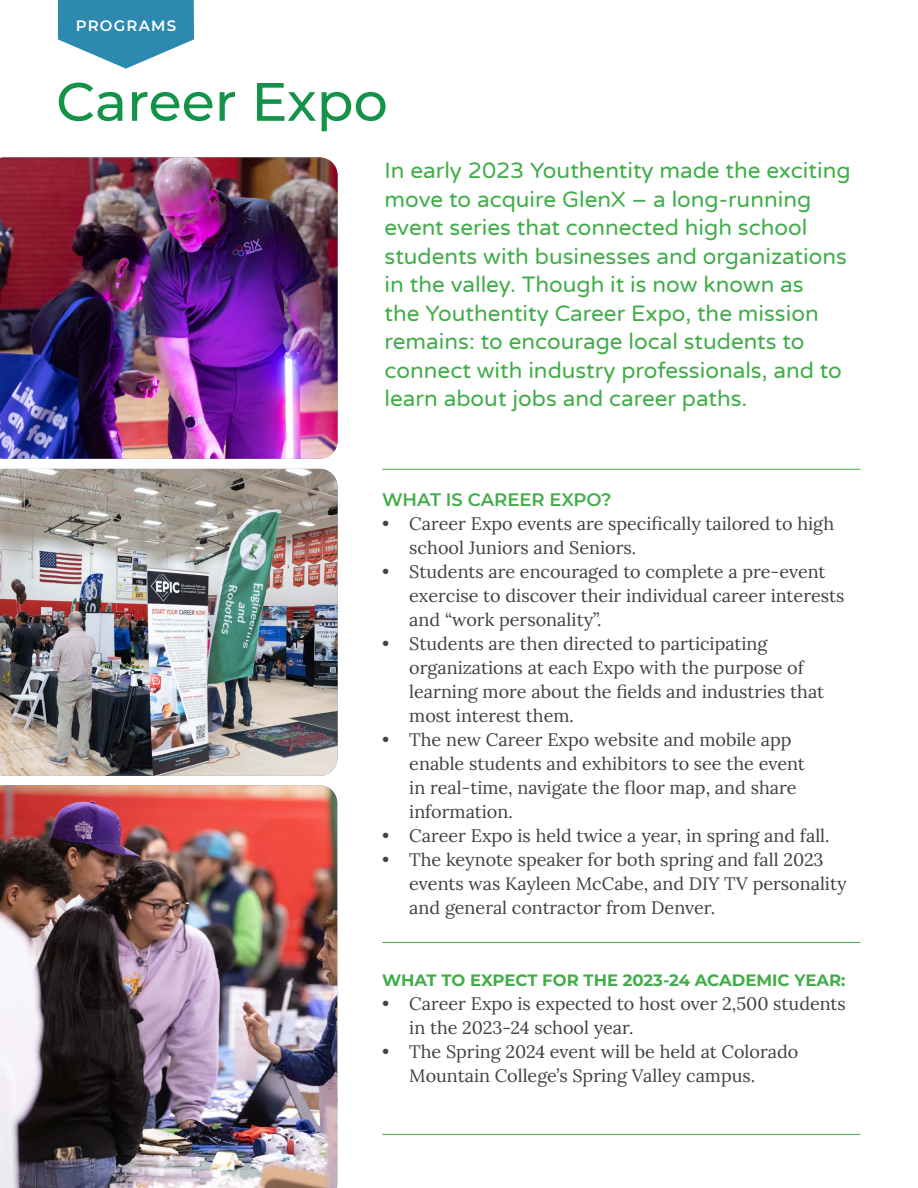
<style>
.page{position:relative;width:918px;height:1188px;background:#fff}
.page>*{position:absolute;margin:0;border:0;box-sizing:border-box;transform-origin:0 0}
.t1{font:500 54px "Montserrat";color:#129348}
.t2{font:22.5px/28.5px "Varela Round";color:#41ad49}
.t3{font:18px/24px "Lora";color:#404043}
.t4{font:600 18px "Montserrat";color:#41ad49}
.t5{font:700 16.5px "Montserrat";color:#41ad49}
.t6{font:600 15px "Montserrat";letter-spacing:.08em;color:#fff}
</style>
<div class="page">
<svg style="left:58px;top:0;width:136px;height:69px"></svg>
<img style="left:0;top:157px;width:338px;height:302px">
<img style="left:0;top:469px;width:338px;height:307px">
<img style="left:0;top:785px;width:337px;height:403px">
<hr style="left:382px;top:469px;width:479px;height:1px;background:#41ad49">
<hr style="left:382px;top:942px;width:479px;height:1px;background:#41ad49">
<hr style="left:382px;top:1134px;width:479px;height:1px;background:#41ad49">
<p class="t6" style="left:76px;top:15px;width:102px">PROGRAMS</p>
<h1 class="t1" style="left:56px;top:64px;width:333px">Career Expo</h1>
<p class="t2" style="left:385px;top:155px;width:467px">In early 2023 Youthentity made the exciting move to acquire GlenX – a long-running event series that connected high school students with businesses and organizations in the valley. Though it is now known as<br>the Youthentity Career Expo, the mission remains: to encourage local students to connect with industry professionals, and to learn about jobs and career paths.</p>
<p class="t4" style="left:382px;top:487px;width:231px">WHAT IS CAREER EXPO?</p>
<p class="t3" style="left:409px;top:510px;width:427px;text-indent:-27px">• Career Expo events are specifically tailored to high school Juniors and Seniors.</p>
<p class="t3" style="left:409px;top:558px;width:437px;text-indent:-27px">• Students are encouraged to complete a pre-event exercise to discover their individual career interests and “work personality”.</p>
<p class="t3" style="left:409px;top:630px;width:416px;text-indent:-27px">• Students are then directed to participating organizations at each Expo with the purpose of learning more about the fields and industries that most interest them.</p>
<p class="t3" style="left:409px;top:726px;width:397px;text-indent:-27px">• The new Career Expo website and mobile app enable students and exhibitors to see the event in real-time, navigate the floor map, and share information.</p>
<p class="t3" style="left:382px;top:822px;width:449px">• Career Expo is held twice a year, in spring and fall.</p>
<p class="t3" style="left:409px;top:846px;width:439px;text-indent:-27px">• The keynote speaker for both spring and fall 2023 events was Kayleen McCabe, and DIY TV personality and general contractor from Denver.</p>
<p class="t5" style="left:382px;top:968px;width:465px">WHAT TO EXPECT FOR THE 2023-24 ACADEMIC YEAR:</p>
<p class="t3" style="left:409px;top:990px;width:438px;text-indent:-27px">• Career Expo is expected to host over 2,500 students in the 2023-24 school year.</p>
<p class="t3" style="left:409px;top:1038px;width:391px;text-indent:-27px">• The Spring 2024 event will be held at Colorado<br>Mountain College’s Spring Valley campus.</p>
</div>
